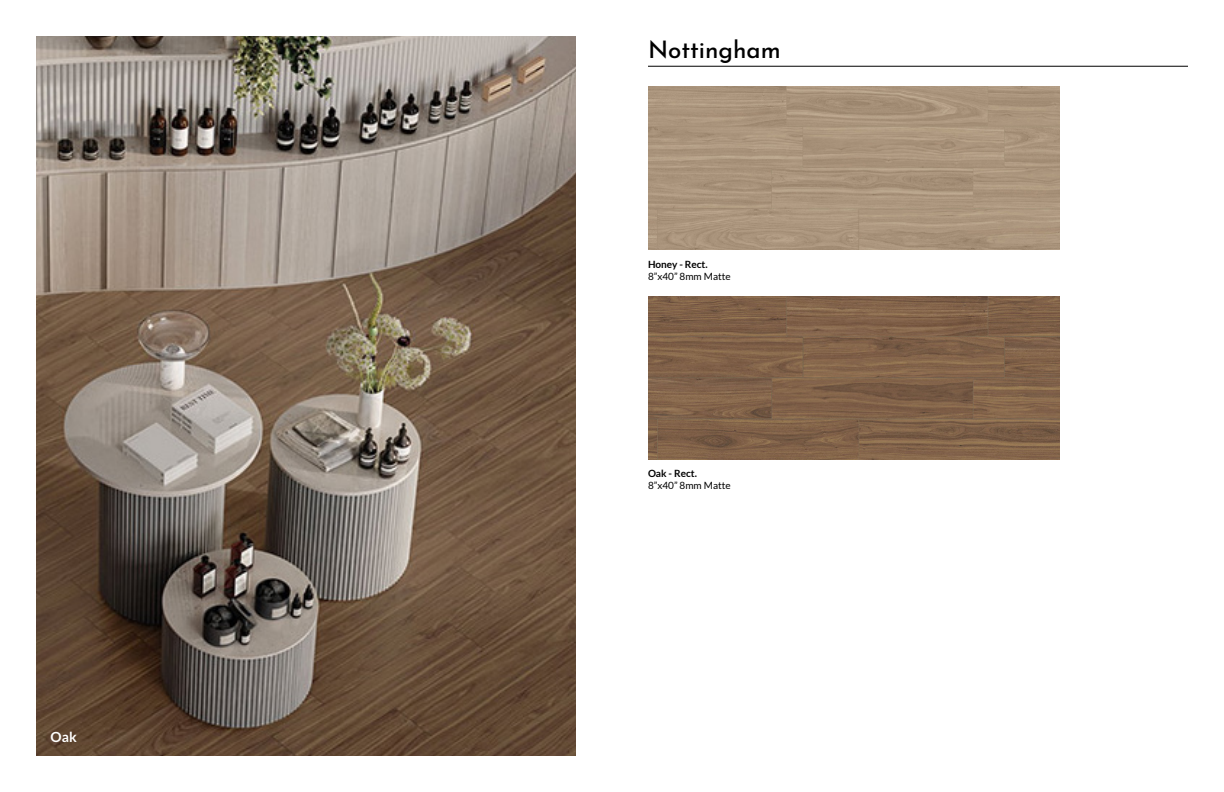
<style>
.page{position:relative;width:1224px;height:792px;background:#fff}
.page>*{position:absolute;margin:0;border:0;box-sizing:border-box;transform-origin:0 0}
.t1{font:500 24px "Josefin Sans";color:#000}
.t2{font:700 14px "Lato";color:#fff}
.t3{font:10px "Lato";color:#000}
.t4{font:700 10px "Lato";color:#000}
</style>
<div class="page">
<img style="left:36px;top:36px;width:540px;height:720px">
<img style="left:648px;top:86px;width:411px;height:164px">
<img style="left:648px;top:296px;width:411px;height:163px">
<hr style="left:648px;top:66px;width:540px;height:1px;background:#000">
<h2 class="t2" style="left:51px;top:729px;width:28px">Oak</h2>
<h1 class="t1" style="left:648px;top:29px;width:134px">Nottingham</h1>
<p class="t4" style="left:648px;top:259px;width:61px">Honey - Rect.</p>
<p class="t3" style="left:648px;top:271px;width:84px">8”x40” 8mm Matte</p>
<p class="t4" style="left:648px;top:467px;width:50px">Oak - Rect.</p>
<p class="t3" style="left:648px;top:479px;width:84px">8”x40” 8mm Matte</p>
</div>
